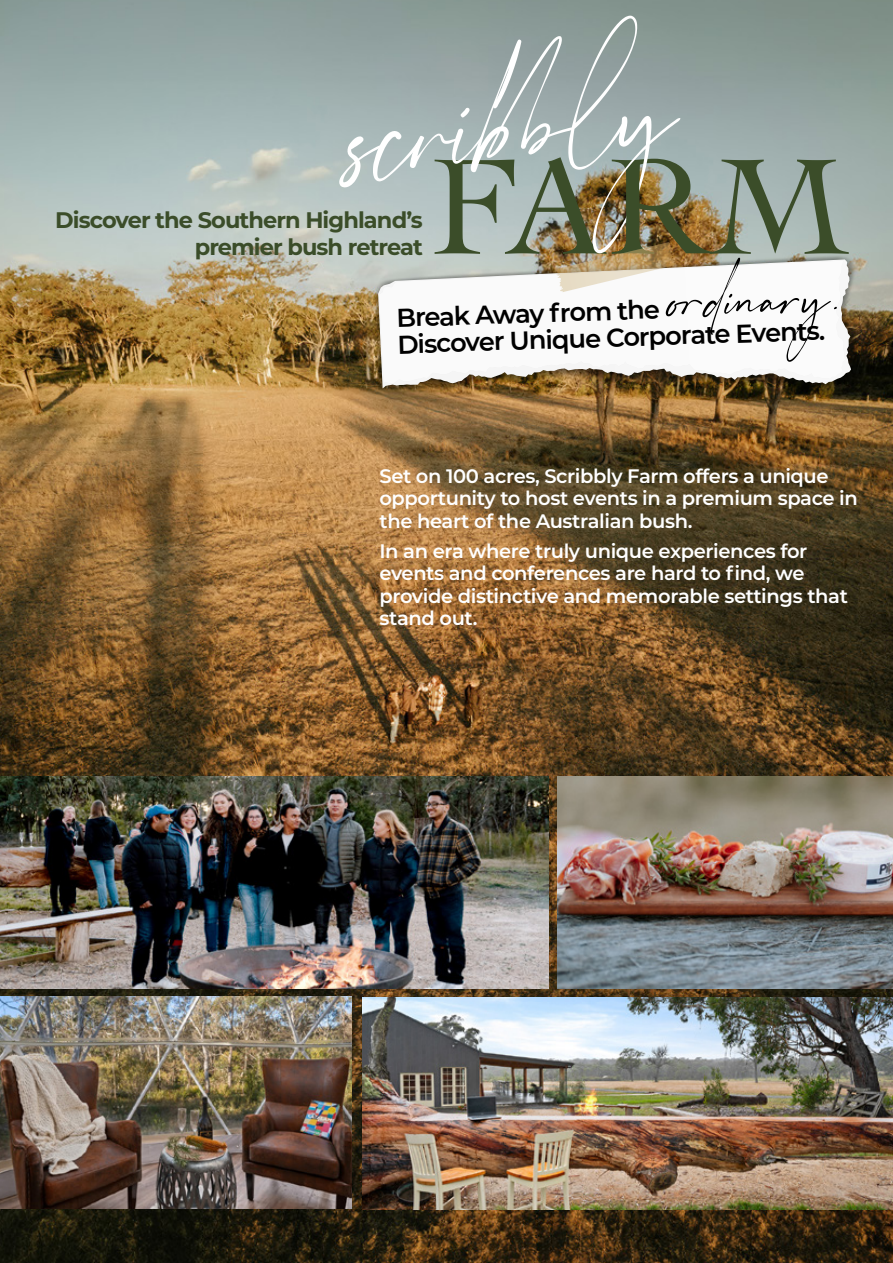
<style>
.page{position:relative;width:893px;height:1263px;background:#fff}
.page>*{position:absolute;margin:0;border:0;box-sizing:border-box;transform-origin:0 0}
.t1{font:65.25px "My Everything";color:#000}
.t2{font:600 25.8px/27px "Montserrat";color:#000}
.t3{font:700 22.5px/26.7px "Montserrat";letter-spacing:-.04em;color:#3b4d29;text-align:right}
.t4{font:600 19.5px/22.5px "Montserrat";letter-spacing:-.02em;color:#fff}
</style>
<div class="page">
<img style="left:0;top:0;width:893px;height:1263px">
<img style="left:378px;top:259px;width:473px;height:129px">
<svg style="left:379px;top:292px;width:466px;height:91px"></svg>
<svg style="left:339px;top:16px;width:510px;height:276px;background:#a0aaa2"></svg>
<img style="left:0;top:776px;width:549px;height:212px">
<img style="left:363px;top:998px;width:530px;height:211px">
<img style="left:557px;top:776px;width:336px;height:212px">
<img style="left:0;top:997px;width:351px;height:212px">
<p class="t3" style="left:55px;top:206px;width:369px">Discover the Southern Highland’s premier bush retreat</p>
<h1 class="t1" style="left:666px;top:256px;width:179px;rotate:-2deg">ordin ary.</h1>
<h2 class="t2" style="left:396px;top:303px;width:429px;rotate:-2deg">Break Away from the<br>Discover Unique Corporate Events.</h2>
<p class="t4" style="left:379px;top:464px;width:480px">Set on 100 acres, Scribbly Farm offers a unique opportunity to host events in a premium space in the heart of the Australian bush.</p>
<p class="t4" style="left:379px;top:539px;width:470px">In an era where truly unique experiences for events and conferences are hard to find, we provide distinctive and memorable settings that stand out.</p>
</div>
